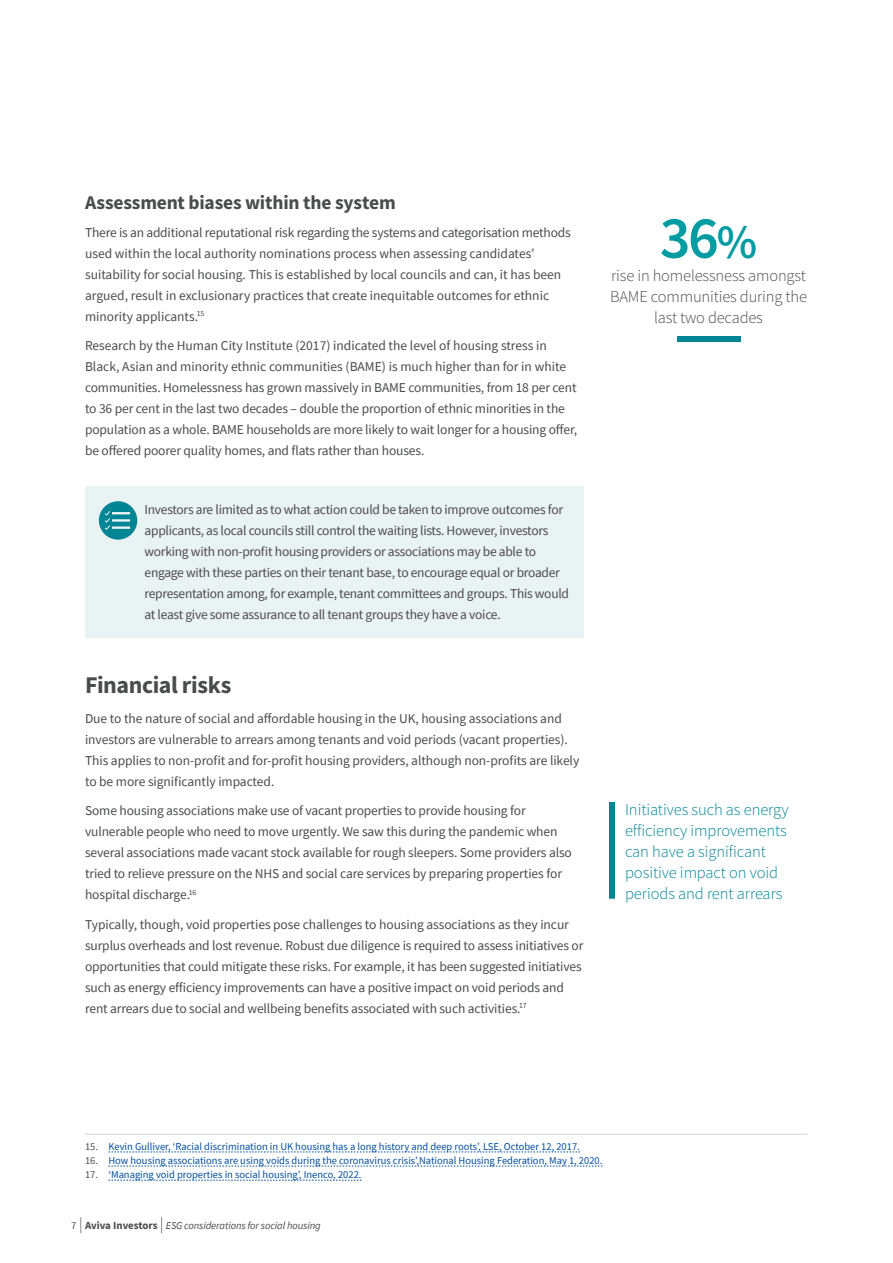
<style>
.page{position:relative;width:893px;height:1263px;background:#fff}
.page>*{position:absolute;margin:0;border:0;box-sizing:border-box;transform-origin:0 0}
.t1{font:600 60px "Source Sans Pro";color:#009ca1}
.t2{font:700 24px "Source Sans Pro";letter-spacing:-.02em;color:#4a4b4c}
.t3{font:700 19.5px "Source Sans Pro";letter-spacing:-.01em;color:#4a4b4c}
.t4{font:300 16.5px/21px "Source Sans Pro";letter-spacing:-.005em;color:#008594}
.t5{font:300 16.5px/21px "Source Sans Pro";letter-spacing:-.01em;color:#4a4b4c;text-align:center}
.t6{font:13.5px/21px "Source Sans Pro";letter-spacing:-.01em;color:#4a4b4c}
.t7{font:10.5px "Source Sans Pro";color:#004e9b}
.t8{font:italic 10.5px "Source Sans Pro";letter-spacing:-.01em;color:#4a4b4c}
.s1{font-size:48px}
.s2{color:#4a4b4c}
.s3{font-style:normal}
.s4{font-weight:700;font-style:normal;font-size:10.8px}
</style>
<div class="page">
<svg style="left:80px;top:1217px;width:1px;height:16px"></svg>
<svg style="left:161px;top:1217px;width:1px;height:16px"></svg>
<div style="left:85px;top:486px;width:498px;height:152px;background:#e9f3f4"></div>
<svg style="left:99px;top:501px;width:38px;height:39px"></svg>
<div style="left:677px;top:336px;width:64px;height:6px;background:#008594"></div>
<div style="left:609px;top:803px;width:5px;height:96px;background:#008594"></div>
<hr style="left:85px;top:1134px;width:723px;height:1px;background:#dbd9d8">
<svg style="left:108px;top:1152px;width:472px;height:1px"></svg>
<svg style="left:108px;top:1166px;width:494px;height:1px"></svg>
<svg style="left:108px;top:1180px;width:253px;height:1px"></svg>
<h3 class="t3" style="left:85px;top:190px;width:312px">Assessment biases within the system</h3>
<p class="t6" style="left:85px;top:222px;width:487px">There is an additional reputational risk regarding the systems and categorisation methods used within the local authority nominations process when assessing candidates’ suitability for social housing. This is established by local councils and can, it has been argued, result in exclusionary practices that create inequitable outcomes for ethnic minority applicants.<sup>15</sup></p>
<p class="t6" style="left:85px;top:335px;width:494px">Research by the Human City Institute (2017) indicated the level of housing stress in Black, Asian and minority ethnic communities (BAME) is much higher than for in white communities. Homelessness has grown massively in BAME communities, from 18 per cent to 36 per cent in the last two decades – double the proportion of ethnic minorities in the population as a whole. BAME households are more likely to wait longer for a housing offer, be offered poorer quality homes, and flats rather than houses.</p>
<p class="t6" style="left:145px;top:498px;width:426px">Investors are limited as to what action could be taken to improve outcomes for applicants, as local councils still control the waiting lists. However, investors working with non-profit housing providers or associations may be able to engage with these parties on their tenant base, to encourage equal or broader representation among, for example, tenant committees and groups. This would at least give some assurance to all tenant groups they have a voice.</p>
<h2 class="t2" style="left:85px;top:669px;width:148px">Financial risks</h2>
<p class="t6" style="left:85px;top:707px;width:496px">Due to the nature of social and affordable housing in the UK, housing associations and investors are vulnerable to arrears among tenants and void periods (vacant properties).<br>This applies to non-profit and for-profit housing providers, although non-profits are likely to be more significantly impacted.</p>
<p class="t6" style="left:85px;top:800px;width:488px">Some housing associations make use of vacant properties to provide housing for vulnerable people who need to move urgently. We saw this during the pandemic when several associations made vacant stock available for rough sleepers. Some providers also tried to relieve pressure on the NHS and social care services by preparing properties for hospital discharge.<sup>16</sup></p>
<p class="t6" style="left:85px;top:913px;width:500px">Typically, though, void properties pose challenges to housing associations as they incur surplus overheads and lost revenue. Robust due diligence is required to assess initiatives or opportunities that could mitigate these risks. For example, it has been suggested initiatives such as energy efficiency improvements can have a positive impact on void periods and rent arrears due to social and wellbeing benefits associated with such activities.<sup>17</sup></p>
<h1 class="t1" style="left:660px;top:198px;width:99px">36<span class="s1">%</span></h1>
<p class="t5" style="left:610px;top:265px;width:198px">rise in homelessness amongst<br>BAME communities during the last two decades</p>
<p class="t4" style="left:625px;top:799px;width:165px">Initiatives such as energy efficiency improvements can have a significant positive impact on void periods and rent arrears</p>
<p class="t7" style="left:85px;top:1139px;width:496px"><span class="s2">15.</span> Kevin Gulliver, ‘Racial discrimination in UK housing has a long history and deep roots’, LSE, October 12, 2017.</p>
<p class="t7" style="left:85px;top:1154px;width:519px"><span class="s2">16.</span> How housing associations are using voids during the coronavirus crisis’,National Housing Federation, May 1, 2020.</p>
<p class="t7" style="left:85px;top:1168px;width:278px"><span class="s2">17.</span> ‘Managing void properties in social housing’, Inenco, 2022.</p>
<p class="t8" style="left:71px;top:1219px;width:251px"><span class="s3">7</span> <span class="s4">Aviva Investors</span> ESG considerations for social housing</p>
</div>
